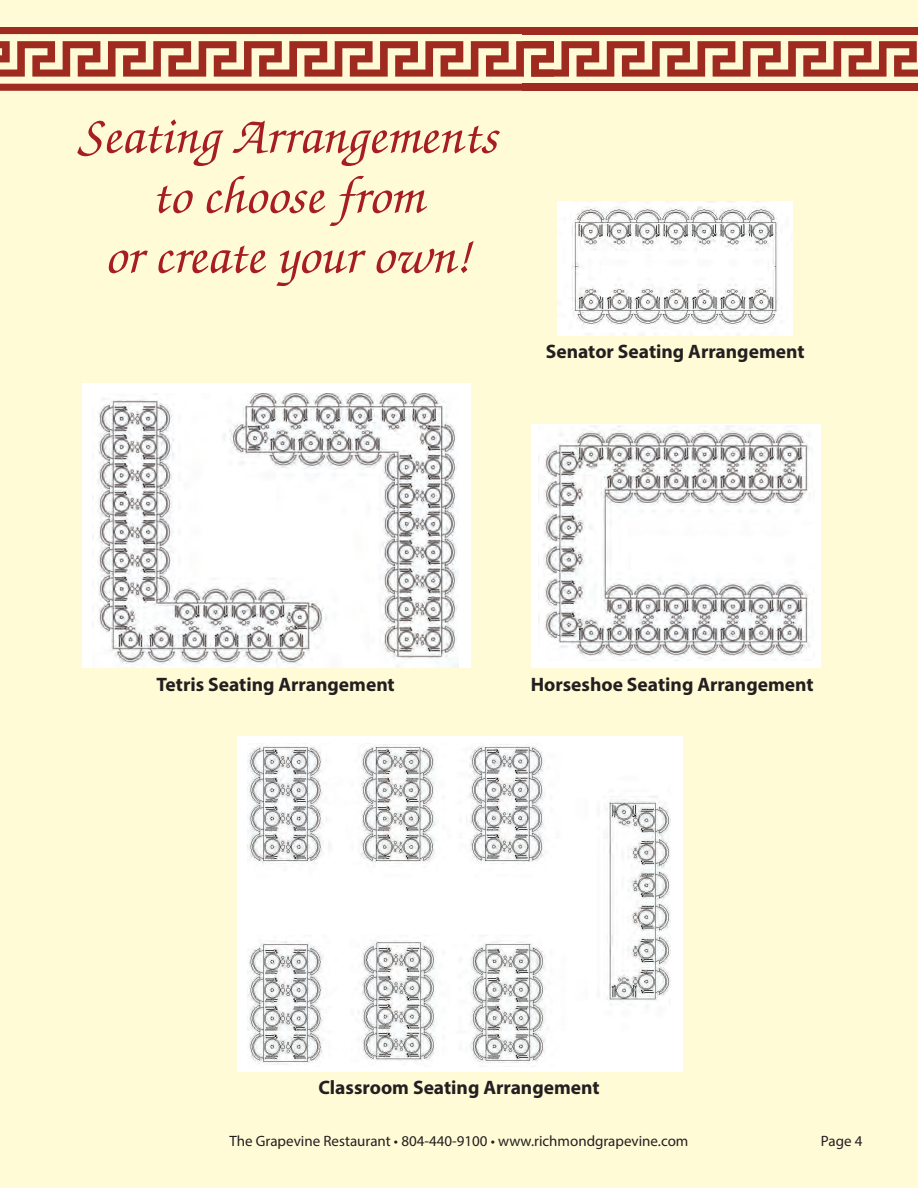
<style>
.page{position:relative;width:918px;height:1188px;background:#fffbd6}
.page>*{position:absolute;margin:0;border:0;box-sizing:border-box;transform-origin:0 0}
.t1{font:italic 500 54px/60px "Zapf Chancery";color:#a61d22;text-align:center}
.t2{font:700 19.5px "Myriad Pro";color:#231f20}
.t3{font:15px "Myriad Pro";color:#231f20}
</style>
<div class="page">
<div style="left:0;top:27px;width:523px;height:7px;background:#9e2a20"></div>
<svg style="left:0;top:84px;width:523px;height:7px;background:#a03025"></svg>
<div style="left:523px;top:27px;width:395px;height:7px;background:#9e2a20"></div>
<div style="left:523px;top:84px;width:395px;height:7px;background:#9e2a20"></div>
<svg style="left:0;top:41px;width:918px;height:36px"></svg>
<img style="left:557px;top:202px;width:235px;height:133px">
<div style="left:82px;top:383px;width:389px;height:284px;background:#fff"></div>
<img style="left:92px;top:393px;width:367px;height:274px">
<div style="left:531px;top:424px;width:289px;height:243px;background:#fff"></div>
<img style="left:538px;top:425px;width:274px;height:236px">
<div style="left:237px;top:736px;width:445px;height:336px;background:#fff"></div>
<img style="left:248px;top:743px;width:422px;height:322px">
<h1 class="t1" style="left:77px;top:108px;width:421px">Seating Arrangements to choose from<br>or create your own!</h1>
<p class="t2" style="left:546px;top:339px;width:260px">Senator Seating Arrangement</p>
<p class="t2" style="left:156px;top:672px;width:240px">Tetris Seating Arrangement</p>
<p class="t2" style="left:531px;top:672px;width:284px">Horseshoe Seating Arrangement</p>
<p class="t2" style="left:318px;top:1075px;width:283px">Classroom Seating Arrangement</p>
<p class="t3" style="left:230px;top:1132px;width:460px">The Grapevine Restaurant • 804-440-9100 • www.richmondgrapevine.com</p>
<p class="t3" style="left:821px;top:1132px;width:43px">Page 4</p>
</div>
